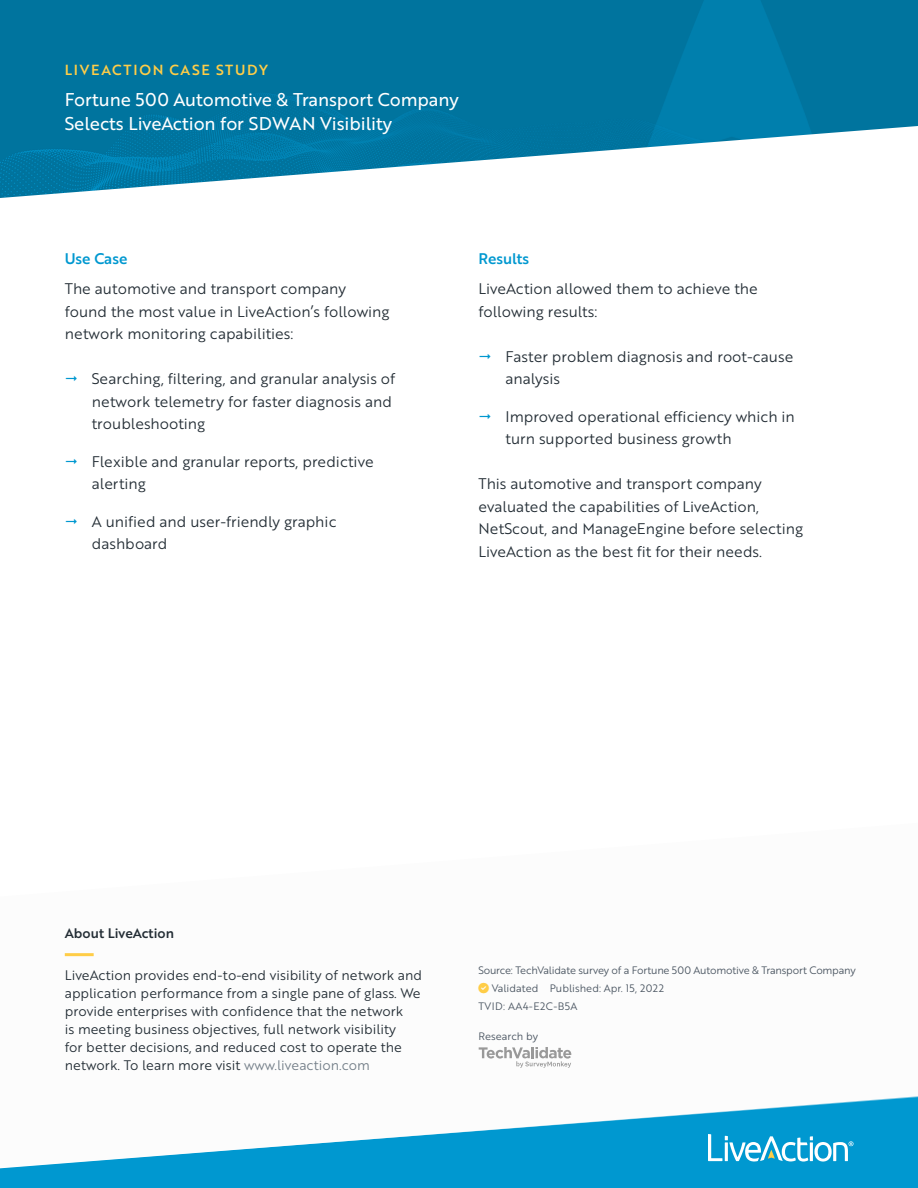
<style>
.page{position:relative;width:918px;height:1188px;background:#fff}
.page>*{position:absolute;margin:0;border:0;box-sizing:border-box;transform-origin:0 0}
.t1{font:18px/24px "Brother 1816 Regular";letter-spacing:-.005em;color:#fff}
.t2{font:15px/22.5px "Brother 1816 Book";color:#232d35}
.t3{font:15px "Brother 1816 Medium";color:#0098d0}
.t4{font:14.25px "Brother 1816 Medium";letter-spacing:.12em;color:#ffcd47}
.t5{font:14.25px "Brother 1816 Book";letter-spacing:.04em;color:#fff}
.t6{font:13.5px/18px "Brother 1816 Book";color:#232d35}
.t7{font:13.5px "Brother 1816 Medium";color:#232d35}
.t8{font:10.5px "Brother 1816 Book";letter-spacing:-.005em;color:#495460}
.t9{font:10.5px "Brother 1816 Book";letter-spacing:.04em;color:#495460}
.s1{color:#747f89}
</style>
<div class="page">
<div style="left:0;top:1168px;width:918px;height:20px;background:#0098d0"></div>
<img style="left:0;top:0;width:918px;height:198px">
<svg style="left:5px;top:953px;width:913px;height:215px"></svg>
<hr style="left:65px;top:953px;width:29px;height:3px;background:#ffcd47">
<svg style="left:479px;top:1047px;width:92px;height:21px"></svg>
<svg style="left:478px;top:982px;width:11px;height:11px"></svg>
<p class="t4" style="left:65px;top:59px;width:205px">LIVEACTION CASE STUDY</p>
<p class="t1" style="left:65px;top:87px;width:395px">Fortune 500 Automotive &amp; Transport Company<br>Selects LiveAction for SDWAN Visibility</p>
<p class="t5" style="left:55px;top:107px;width:190px">ANONYMOUS CASE STUDY</p>
<p class="t3" style="left:65px;top:248px;width:64px">Use Case</p>
<p class="t2" style="left:65px;top:277px;width:326px">The automotive and transport company found the most value in LiveAction’s following network monitoring capabilities:</p>
<p class="t2" style="left:92px;top:367px;width:305px">Searching, filtering, and granular analysis of network telemetry for faster diagnosis and troubleshooting</p>
<p class="t2" style="left:92px;top:450px;width:283px">Flexible and granular reports, predictive alerting</p>
<p class="t2" style="left:92px;top:510px;width:246px">A unified and user-friendly graphic dashboard</p>
<p class="t3" style="left:478px;top:248px;width:52px">Results</p>
<p class="t2" style="left:478px;top:277px;width:281px">LiveAction allowed them to achieve the following results:</p>
<p class="t2" style="left:506px;top:345px;width:289px">Faster problem diagnosis and root-cause analysis</p>
<p class="t2" style="left:506px;top:405px;width:291px">Improved operational efficiency which in turn supported business growth</p>
<p class="t2" style="left:478px;top:472px;width:326px">This automotive and transport company evaluated the capabilities of LiveAction, NetScout, and ManageEngine before selecting LiveAction as the best fit for their needs.</p>
<p class="t7" style="left:65px;top:923px;width:111px">About LiveAction</p>
<p class="t6" style="left:65px;top:966px;width:359px">LiveAction provides end-to-end visibility of network and application performance from a single pane of glass. We provide enterprises with confidence that the network<br>is meeting business objectives, full network visibility<br>for better decisions, and reduced cost to operate the network. To learn more visit <span class="s1">www.liveaction.com</span></p>
<p class="t8" style="left:478px;top:962px;width:379px">Source: TechValidate survey of a Fortune 500 Automotive &amp; Transport Company</p>
<p class="t8" style="left:492px;top:980px;width:174px">Validated Published: Apr. 15, 2022</p>
<p class="t9" style="left:478px;top:998px;width:100px">TVID: AA4-E2C-B5A</p>
<p class="t8" style="left:478px;top:1028px;width:61px">Research by</p>
</div>
